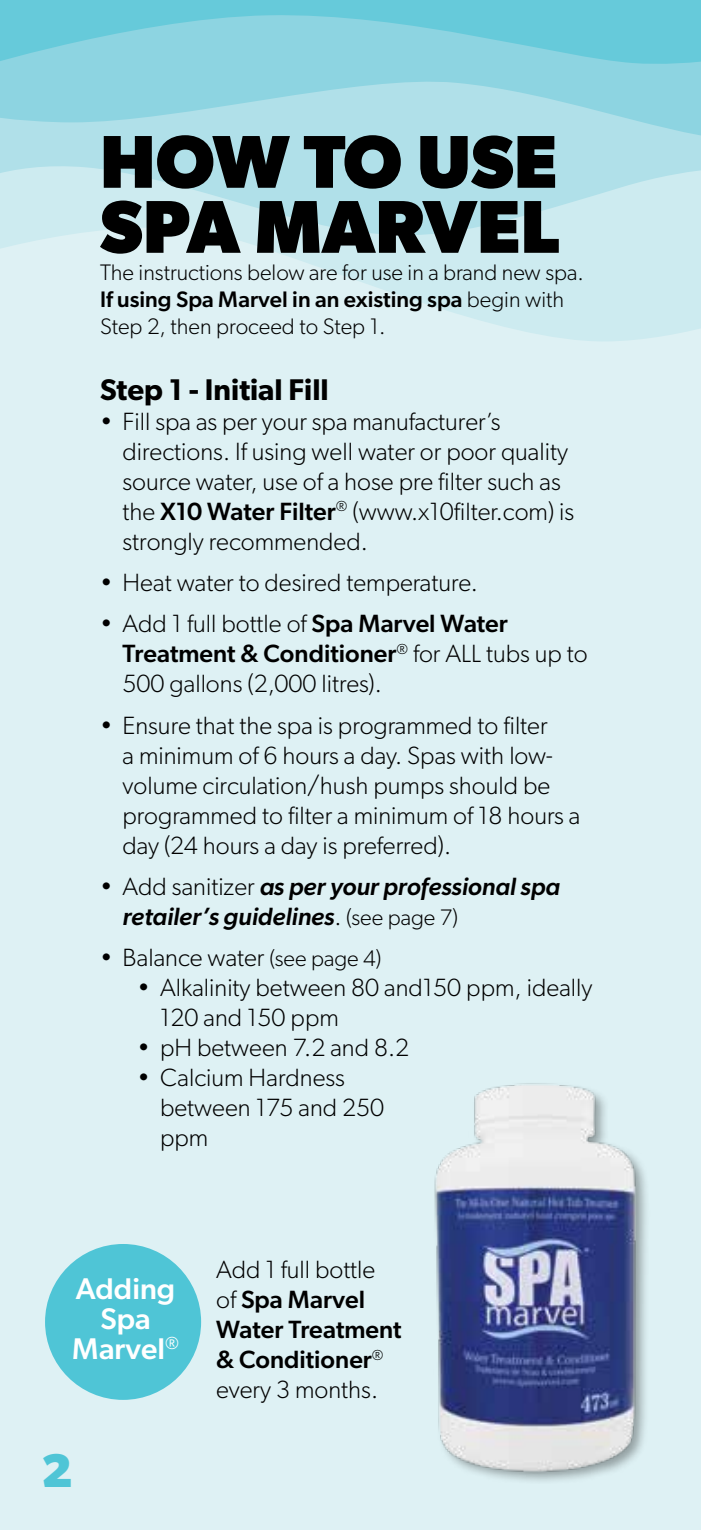
<style>
.page{position:relative;width:701px;height:1530px;background:#fff}
.page>*{position:absolute;margin:0;border:0;box-sizing:border-box;transform-origin:0 0}
.t1{font:700 75px/65px "Gibson";color:#000}
.t2{font:700 47.5px "Gibson";color:#4fc5d6}
.t3{font:600 30px "Gibson";color:#000}
.t4{font:500 30px/30px "Gibson";color:#fff;text-align:center}
.t5{font:300 25px/30px "Gibson";color:#000}
.t6{font:italic 500 25px/30px "Gibson";color:#000}
.t7{font:500 25px/30px "Gibson";color:#000}
.t8{font:300 22.5px/27px "Gibson";color:#000}
.s1{font-weight:500}
.s2{font-weight:300;font-style:normal}
.s3{font-weight:300;font-style:normal;font-size:22.5px}
.s4{font-size:22.5px}
.s5{font-weight:300}
</style>
<div class="page">
<div style="left:0;top:0;width:700px;height:1530px;background:#def1f4"></div>
<svg style="left:0;top:241px;width:700px;height:100px"></svg>
<svg style="left:0;top:150px;width:700px;height:91px;background:#bde5ec"></svg>
<svg style="left:0;top:85px;width:700px;height:65px;background:#a5dce6"></svg>
<svg style="left:0;top:0;width:700px;height:85px;background:#7ccfde"></svg>
<img style="left:434px;top:1083px;width:212px;height:398px">
<div style="left:45px;top:1244px;width:156px;height:156px;background:#4fc5d6;border-radius:50%"></div>
<h1 class="t1" style="left:100px;top:128px;width:460px">HOW TO USE<br>SPA MARVEL</h1>
<p class="t8" style="left:100px;top:258px;width:485px">The instructions below are for use in a brand new spa.<br><span class="s1">If using Spa Marvel in an existing spa</span> begin with<br>Step 2, then proceed to Step 1.</p>
<p class="t3" style="left:100px;top:371px;width:230px">Step 1 - Initial Fill</p>
<p class="t5" style="left:122px;top:406px;width:453px;text-indent:-22px">• Fill spa as per your spa manufacturer’s directions. If using well water or poor quality source water, use of a hose pre filter such as the <span class="s1">X10 Water Filter</span><sup>®</sup> (www.x10filter.com) is strongly recommended.</p>
<p class="t5" style="left:100px;top:567px;width:379px">• Heat water to desired temperature.</p>
<p class="t5" style="left:122px;top:608px;width:466px;text-indent:-22px">• Add 1 full bottle of <span class="s1">Spa Marvel Water<br>Treatment &amp; Conditioner</span><sup>®</sup> for ALL tubs up to<br>500 gallons (2,000 litres).</p>
<p class="t5" style="left:122px;top:710px;width:459px;text-indent:-22px">• Ensure that the spa is programmed to filter<br>a minimum of 6 hours a day. Spas with low&shy;volume circulation/hush pumps should be programmed to filter a minimum of 18 hours a day (24 hours a day is preferred).</p>
<p class="t6" style="left:122px;top:871px;width:438px;text-indent:-22px"><span class="s2">• Add sanitizer</span> as per your professional spa retailer’s guidelines<span class="s2">.</span> <span class="s3">(see page 7)</span></p>
<p class="t5" style="left:100px;top:942px;width:283px">• Balance water <span class="s4">(see page 4)</span></p>
<p class="t5" style="left:160px;top:972px;width:433px;text-indent:-22px">• Alkalinity between 80 and150 ppm, ideally<br>120 and 150 ppm</p>
<p class="t5" style="left:137px;top:1032px;width:273px">• pH between 7.2 and 8.2</p>
<p class="t5" style="left:160px;top:1062px;width:225px;text-indent:-22px">• Calcium Hardness between 175 and 250 ppm</p>
<p class="t4" style="left:72px;top:1273px;width:108px">Adding<br>Spa<br>Marvel<sup>®</sup></p>
<h2 class="t2" style="left:41px;top:1442px;width:33px">2</h2>
<p class="t7" style="left:216px;top:1254px;width:187px"><span class="s5">Add 1 full bottle<br>of</span> Spa Marvel<br>Water Treatment &amp; Conditioner<sup>® </sup><span class="s5">every 3 months.</span></p>
</div>
